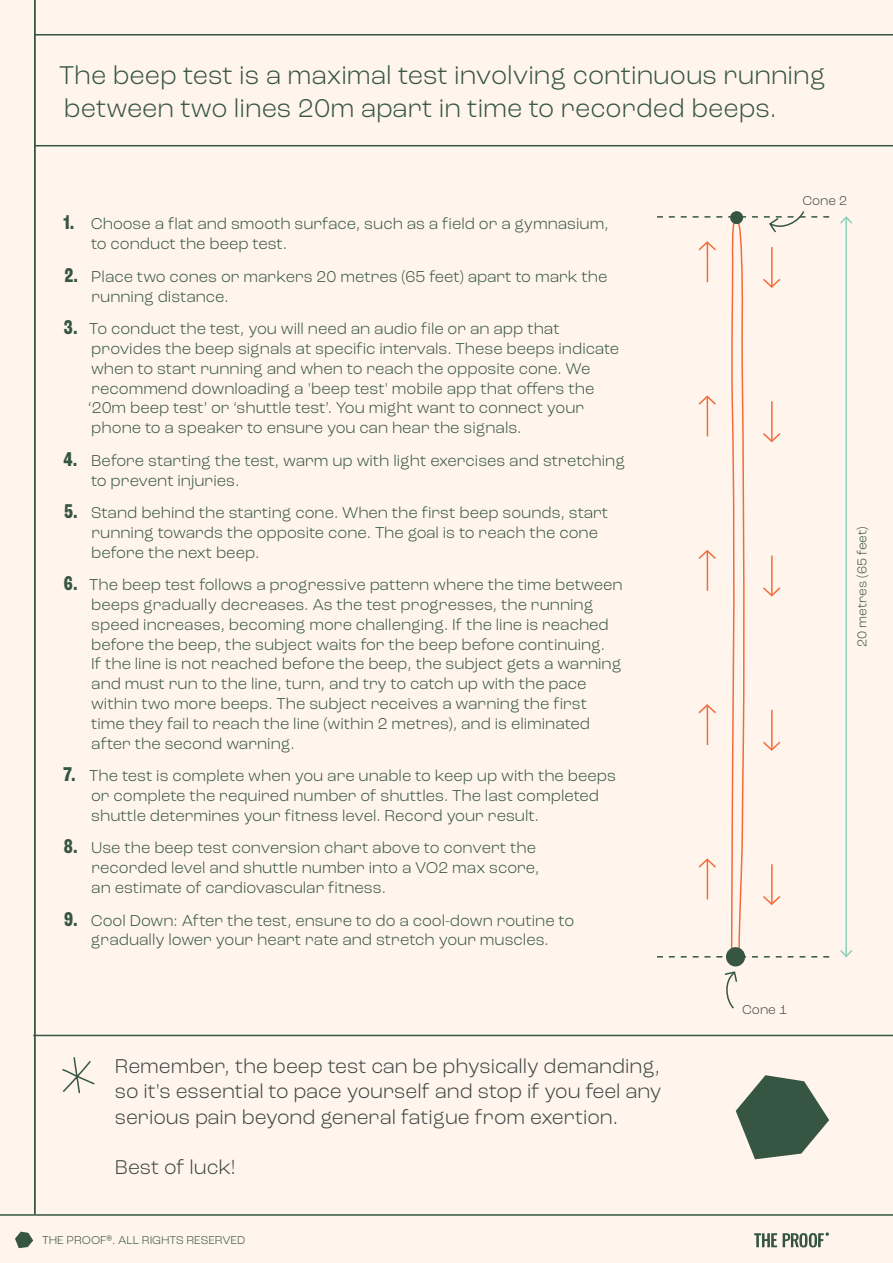
<style>
.page{position:relative;width:893px;height:1263px;background:#fff5ec}
.page>*{position:absolute;margin:0;border:0;box-sizing:border-box;transform-origin:0 0}
.t1{font:300 27px/32.4px "Roc Grotesk";color:#365542}
.t2{font:300 21px/25.2px "Roc Grotesk";color:#3d4644;text-align:justify}
.t3{font:300 16.5px/19.8px "Roc Grotesk";color:#365542}
.t4{font:300 13.5px "Roc Grotesk";color:#365542}
.t5{font:300 13.5px "Roc Grotesk";color:#3d4644}
.t6{font:300 12px "Roc Grotesk";color:#365542}
.s1{font-weight:700;font-stretch:condensed;font-size:21px}
</style>
<div class="page">
<hr style="left:0;top:1214px;width:893px;height:2px;background:#365542">
<hr style="left:34px;top:34px;width:859px;height:2px;background:#365542">
<hr style="left:34px;top:0;width:2px;height:1214px;background:#365542">
<svg style="left:15px;top:1231px;width:18px;height:17px"></svg>
<hr style="left:34px;top:145px;width:859px;height:1px;background:#365542">
<svg style="left:62px;top:1057px;width:33px;height:37px"></svg>
<hr style="left:33px;top:1035px;width:860px;height:1px;background:#365542">
<svg style="left:736px;top:1075px;width:93px;height:84px"></svg>
<svg style="left:724px;top:971px;width:14px;height:38px"></svg>
<hr style="left:845px;top:217px;width:2px;height:739px;background:#8fd0ba">
<svg style="left:840px;top:216px;width:13px;height:9px"></svg>
<svg style="left:840px;top:948px;width:12px;height:10px"></svg>
<svg style="left:657px;top:211px;width:172px;height:746px"></svg>
<div style="left:726px;top:947px;width:19px;height:19px;background:#365542;border-radius:50%"></div>
<div style="left:730px;top:211px;width:13px;height:13px;background:#365542;border-radius:50%"></div>
<svg style="left:754px;top:1232px;width:75px;height:15px"></svg>
<h1 class="t1" style="left:59px;top:59px;width:768px">The beep test is a maximal test involving continuous running between two lines 20m apart in time to recorded beeps.</h1>
<p class="t3" style="left:91px;top:214px;width:519px;text-indent:-28px"><span class="s1">1.</span> Choose a flat and smooth surface, such as a field or a gymnasium, to conduct the beep test.</p>
<p class="t3" style="left:91px;top:266px;width:518px;text-indent:-27px"><span class="s1">2.</span> Place two cones or markers 20 metres (65 feet) apart to mark the running distance.</p>
<p class="t3" style="left:88px;top:319px;width:533px;text-indent:-24px"><span class="s1">3.</span> To conduct the test, you will need an audio file or an app that provides the beep signals at specific intervals. These beeps indicate when to start running and when to reach the opposite cone. We recommend downloading a 'beep test' mobile app that offers the ‘20m beep test’ or ‘shuttle test’. You might want to connect your phone to a speaker to ensure you can hear the signals.</p>
<p class="t3" style="left:91px;top:450px;width:535px;text-indent:-27px"><span class="s1">4.</span> Before starting the test, warm up with light exercises and stretching to prevent injuries.</p>
<p class="t3" style="left:91px;top:503px;width:518px;text-indent:-27px"><span class="s1">5.</span> Stand behind the starting cone. When the first beep sounds, start running towards the opposite cone. The goal is to reach the cone before the next beep.</p>
<p class="t3" style="left:91px;top:575px;width:533px;text-indent:-27px"><span class="s1">6.</span> The beep test follows a progressive pattern where the time between beeps gradually decreases. As the test progresses, the running speed increases, becoming more challenging. If the line is reached before the beep, the subject waits for the beep before continuing.<br>If the line is not reached before the beep, the subject gets a warning and must run to the line, turn, and try to catch up with the pace within two more beeps. The subject receives a warning the first time they fail to reach the line (within 2 metres), and is eliminated after the second warning.</p>
<p class="t3" style="left:91px;top:766px;width:526px;text-indent:-28px"><span class="s1">7.</span> The test is complete when you are unable to keep up with the beeps or complete the required number of shuttles. The last completed shuttle determines your fitness level. Record your result.</p>
<p class="t3" style="left:91px;top:838px;width:450px;text-indent:-27px"><span class="s1">8.</span> Use the beep test conversion chart above to convert the recorded level and shuttle number into a VO2 max score, an estimate of cardiovascular fitness.</p>
<p class="t3" style="left:64px;top:910px;width:512px;text-align:center"><span class="s1">9.</span> Cool Down: After the test, ensure to do a cool-down routine to gradually lower your heart rate and stretch your muscles.</p>
<p class="t2" style="left:115px;top:1053px;width:548px">Remember, the beep test can be physically demanding, so it's essential to pace yourself and stop if you feel any serious pain beyond general fatigue from exertion.</p>
<p class="t2" style="left:115px;top:1154px;width:122px">Best of luck!</p>
<p class="t6" style="left:42px;top:1233px;width:205px">THE PROOF<sup>®</sup>. ALL RIGHTS RESERVED</p>
<p class="t5" style="left:802px;top:192px;width:47px">Cone 2</p>
<p class="t4" style="left:854px;top:647px;width:122px;rotate:-90deg">20 metres (65 feet)</p>
<p class="t5" style="left:742px;top:1001px;width:47px">Cone 1</p>
</div>
